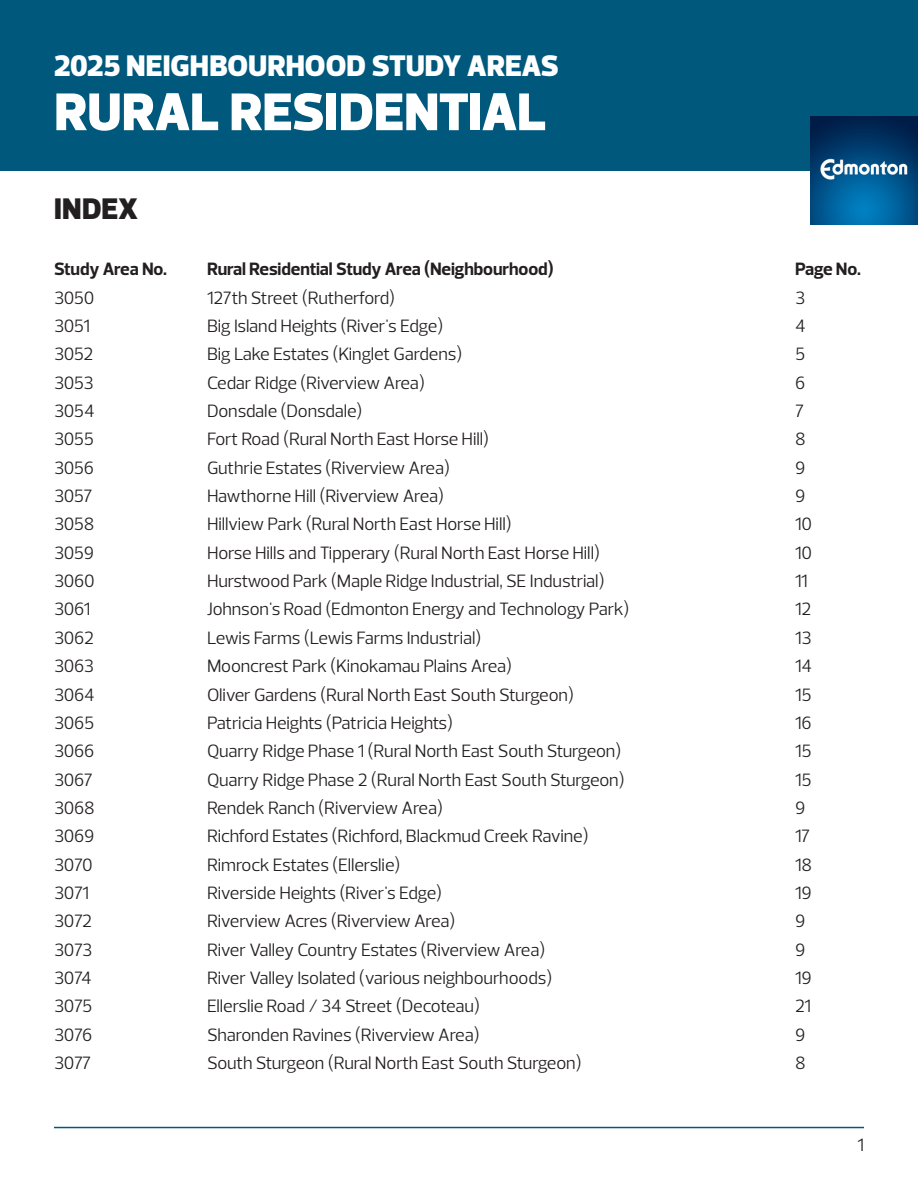
<style>
.page{position:relative;width:918px;height:1188px;background:#fff}
.page>*{position:absolute;margin:0;border:0;box-sizing:border-box;transform-origin:0 0}
.t1{font:900 54px "Prelo";color:#fff}
.t2{font:900 30px "Prelo";color:#fff}
.Paragraph_Style_1{font:900 30px "Prelo";letter-spacing:.005em;color:#231f20}
.Paragraph_Style_1-2{font:18px "Prelo";letter-spacing:-.015em;color:#231f20}
.Paragraph_Style_1-3{font:700 18px "Prelo";letter-spacing:-.005em;color:#231f20}
</style>
<div class="page">
<div style="left:0;top:0;width:918px;height:171px;background:#00587c"></div>
<img style="left:810px;top:117px;width:108px;height:108px">
<hr style="left:54px;top:1127px;width:810px;height:1px;background:#00587c">
<p class="t2" style="left:54px;top:49px;width:506px">2025 NEIGHBOURHOOD STUDY AREAS</p>
<p class="t1" style="left:54px;top:82px;width:493px">RURAL RESIDENTIAL</p>
<p class="Paragraph_Style_1" style="left:54px;top:192px;width:85px">INDEX</p>
<p class="Paragraph_Style_1-3" style="left:54px;top:259px;width:115px">Study Area No.</p>
<p class="Paragraph_Style_1-3" style="left:207px;top:259px;width:348px">Rural Residential Study Area (Neighbourhood)</p>
<p class="Paragraph_Style_1-3" style="left:795px;top:259px;width:68px">Page No.</p>
<p class="Paragraph_Style_1-2" style="left:54px;top:287px;width:42px">3050</p>
<p class="Paragraph_Style_1-2" style="left:207px;top:287px;width:190px">127th Street (Rutherford)</p>
<p class="Paragraph_Style_1-2" style="left:795px;top:287px;width:12px">3</p>
<p class="Paragraph_Style_1-2" style="left:54px;top:316px;width:38px">3051</p>
<p class="Paragraph_Style_1-2" style="left:207px;top:316px;width:238px">Big Island Heights (River's Edge)</p>
<p class="Paragraph_Style_1-2" style="left:795px;top:316px;width:12px">4</p>
<p class="Paragraph_Style_1-2" style="left:54px;top:344px;width:41px">3052</p>
<p class="Paragraph_Style_1-2" style="left:207px;top:344px;width:257px">Big Lake Estates (Kinglet Gardens)</p>
<p class="Paragraph_Style_1-2" style="left:795px;top:344px;width:12px">5</p>
<p class="Paragraph_Style_1-2" style="left:54px;top:372px;width:41px">3053</p>
<p class="Paragraph_Style_1-2" style="left:207px;top:372px;width:219px">Cedar Ridge (Riverview Area)</p>
<p class="Paragraph_Style_1-2" style="left:795px;top:372px;width:12px">6</p>
<p class="Paragraph_Style_1-2" style="left:54px;top:401px;width:42px">3054</p>
<p class="Paragraph_Style_1-2" style="left:207px;top:401px;width:157px">Donsdale (Donsdale)</p>
<p class="Paragraph_Style_1-2" style="left:795px;top:401px;width:10px">7</p>
<p class="Paragraph_Style_1-2" style="left:54px;top:429px;width:42px">3055</p>
<p class="Paragraph_Style_1-2" style="left:207px;top:429px;width:284px">Fort Road (Rural North East Horse Hill)</p>
<p class="Paragraph_Style_1-2" style="left:795px;top:429px;width:12px">8</p>
<p class="Paragraph_Style_1-2" style="left:54px;top:458px;width:42px">3056</p>
<p class="Paragraph_Style_1-2" style="left:207px;top:458px;width:245px">Guthrie Estates (Riverview Area)</p>
<p class="Paragraph_Style_1-2" style="left:795px;top:458px;width:12px">9</p>
<p class="Paragraph_Style_1-2" style="left:54px;top:486px;width:40px">3057</p>
<p class="Paragraph_Style_1-2" style="left:207px;top:486px;width:239px">Hawthorne Hill (Riverview Area)</p>
<p class="Paragraph_Style_1-2" style="left:795px;top:486px;width:12px">9</p>
<p class="Paragraph_Style_1-2" style="left:54px;top:514px;width:42px">3058</p>
<p class="Paragraph_Style_1-2" style="left:207px;top:514px;width:306px">Hillview Park (Rural North East Horse Hill)</p>
<p class="Paragraph_Style_1-2" style="left:795px;top:514px;width:19px">10</p>
<p class="Paragraph_Style_1-2" style="left:54px;top:543px;width:42px">3059</p>
<p class="Paragraph_Style_1-2" style="left:207px;top:543px;width:395px">Horse Hills and Tipperary (Rural North East Horse Hill)</p>
<p class="Paragraph_Style_1-2" style="left:795px;top:543px;width:19px">10</p>
<p class="Paragraph_Style_1-2" style="left:54px;top:571px;width:42px">3060</p>
<p class="Paragraph_Style_1-2" style="left:207px;top:571px;width:399px">Hurstwood Park (Maple Ridge Industrial, SE Industrial)</p>
<p class="Paragraph_Style_1-2" style="left:795px;top:571px;width:14px">11</p>
<p class="Paragraph_Style_1-2" style="left:54px;top:599px;width:38px">3061</p>
<p class="Paragraph_Style_1-2" style="left:207px;top:599px;width:424px">Johnson's Road (Edmonton Energy and Technology Park)</p>
<p class="Paragraph_Style_1-2" style="left:795px;top:599px;width:18px">12</p>
<p class="Paragraph_Style_1-2" style="left:54px;top:628px;width:41px">3062</p>
<p class="Paragraph_Style_1-2" style="left:207px;top:628px;width:276px">Lewis Farms (Lewis Farms Industrial)</p>
<p class="Paragraph_Style_1-2" style="left:795px;top:628px;width:18px">13</p>
<p class="Paragraph_Style_1-2" style="left:54px;top:656px;width:42px">3063</p>
<p class="Paragraph_Style_1-2" style="left:207px;top:656px;width:307px">Mooncrest Park (Kinokamau Plains Area)</p>
<p class="Paragraph_Style_1-2" style="left:795px;top:656px;width:19px">14</p>
<p class="Paragraph_Style_1-2" style="left:54px;top:684px;width:42px">3064</p>
<p class="Paragraph_Style_1-2" style="left:207px;top:684px;width:368px">Oliver Gardens (Rural North East South Sturgeon)</p>
<p class="Paragraph_Style_1-2" style="left:795px;top:684px;width:18px">15</p>
<p class="Paragraph_Style_1-2" style="left:54px;top:713px;width:42px">3065</p>
<p class="Paragraph_Style_1-2" style="left:207px;top:713px;width:248px">Patricia Heights (Patricia Heights)</p>
<p class="Paragraph_Style_1-2" style="left:795px;top:713px;width:18px">16</p>
<p class="Paragraph_Style_1-2" style="left:54px;top:741px;width:42px">3066</p>
<p class="Paragraph_Style_1-2" style="left:207px;top:741px;width:416px">Quarry Ridge Phase 1 (Rural North East South Sturgeon)</p>
<p class="Paragraph_Style_1-2" style="left:795px;top:741px;width:18px">15</p>
<p class="Paragraph_Style_1-2" style="left:54px;top:769px;width:40px">3067</p>
<p class="Paragraph_Style_1-2" style="left:207px;top:769px;width:419px">Quarry Ridge Phase 2 (Rural North East South Sturgeon)</p>
<p class="Paragraph_Style_1-2" style="left:795px;top:769px;width:18px">15</p>
<p class="Paragraph_Style_1-2" style="left:54px;top:798px;width:42px">3068</p>
<p class="Paragraph_Style_1-2" style="left:207px;top:798px;width:238px">Rendek Ranch (Riverview Area)</p>
<p class="Paragraph_Style_1-2" style="left:795px;top:798px;width:12px">9</p>
<p class="Paragraph_Style_1-2" style="left:54px;top:826px;width:42px">3069</p>
<p class="Paragraph_Style_1-2" style="left:207px;top:826px;width:383px">Richford Estates (Richford, Blackmud Creek Ravine)</p>
<p class="Paragraph_Style_1-2" style="left:795px;top:826px;width:17px">17</p>
<p class="Paragraph_Style_1-2" style="left:54px;top:854px;width:40px">3070</p>
<p class="Paragraph_Style_1-2" style="left:207px;top:854px;width:195px">Rimrock Estates (Ellerslie)</p>
<p class="Paragraph_Style_1-2" style="left:795px;top:854px;width:19px">18</p>
<p class="Paragraph_Style_1-2" style="left:54px;top:883px;width:37px">3071</p>
<p class="Paragraph_Style_1-2" style="left:207px;top:883px;width:237px">Riverside Heights (River's Edge)</p>
<p class="Paragraph_Style_1-2" style="left:795px;top:883px;width:18px">19</p>
<p class="Paragraph_Style_1-2" style="left:54px;top:911px;width:40px">3072</p>
<p class="Paragraph_Style_1-2" style="left:207px;top:911px;width:250px">Riverview Acres (Riverview Area)</p>
<p class="Paragraph_Style_1-2" style="left:795px;top:911px;width:12px">9</p>
<p class="Paragraph_Style_1-2" style="left:54px;top:939px;width:40px">3073</p>
<p class="Paragraph_Style_1-2" style="left:207px;top:939px;width:340px">River Valley Country Estates (Riverview Area)</p>
<p class="Paragraph_Style_1-2" style="left:795px;top:939px;width:12px">9</p>
<p class="Paragraph_Style_1-2" style="left:54px;top:968px;width:39px">3074</p>
<p class="Paragraph_Style_1-2" style="left:207px;top:968px;width:347px">River Valley Isolated (various neighbourhoods)</p>
<p class="Paragraph_Style_1-2" style="left:795px;top:968px;width:18px">19</p>
<p class="Paragraph_Style_1-2" style="left:54px;top:996px;width:40px">3075</p>
<p class="Paragraph_Style_1-2" style="left:207px;top:996px;width:275px">Ellerslie Road / 34 Street (Decoteau)</p>
<p class="Paragraph_Style_1-2" style="left:795px;top:996px;width:18px">21</p>
<p class="Paragraph_Style_1-2" style="left:54px;top:1025px;width:40px">3076</p>
<p class="Paragraph_Style_1-2" style="left:207px;top:1025px;width:274px">Sharonden Ravines (Riverview Area)</p>
<p class="Paragraph_Style_1-2" style="left:795px;top:1025px;width:12px">9</p>
<p class="Paragraph_Style_1-2" style="left:54px;top:1053px;width:39px">3077</p>
<p class="Paragraph_Style_1-2" style="left:207px;top:1053px;width:376px">South Sturgeon (Rural North East South Sturgeon)</p>
<p class="Paragraph_Style_1-2" style="left:795px;top:1053px;width:12px">8</p>
<p class="Paragraph_Style_1-2" style="left:857px;top:1135px;width:8px">1</p>
</div>
